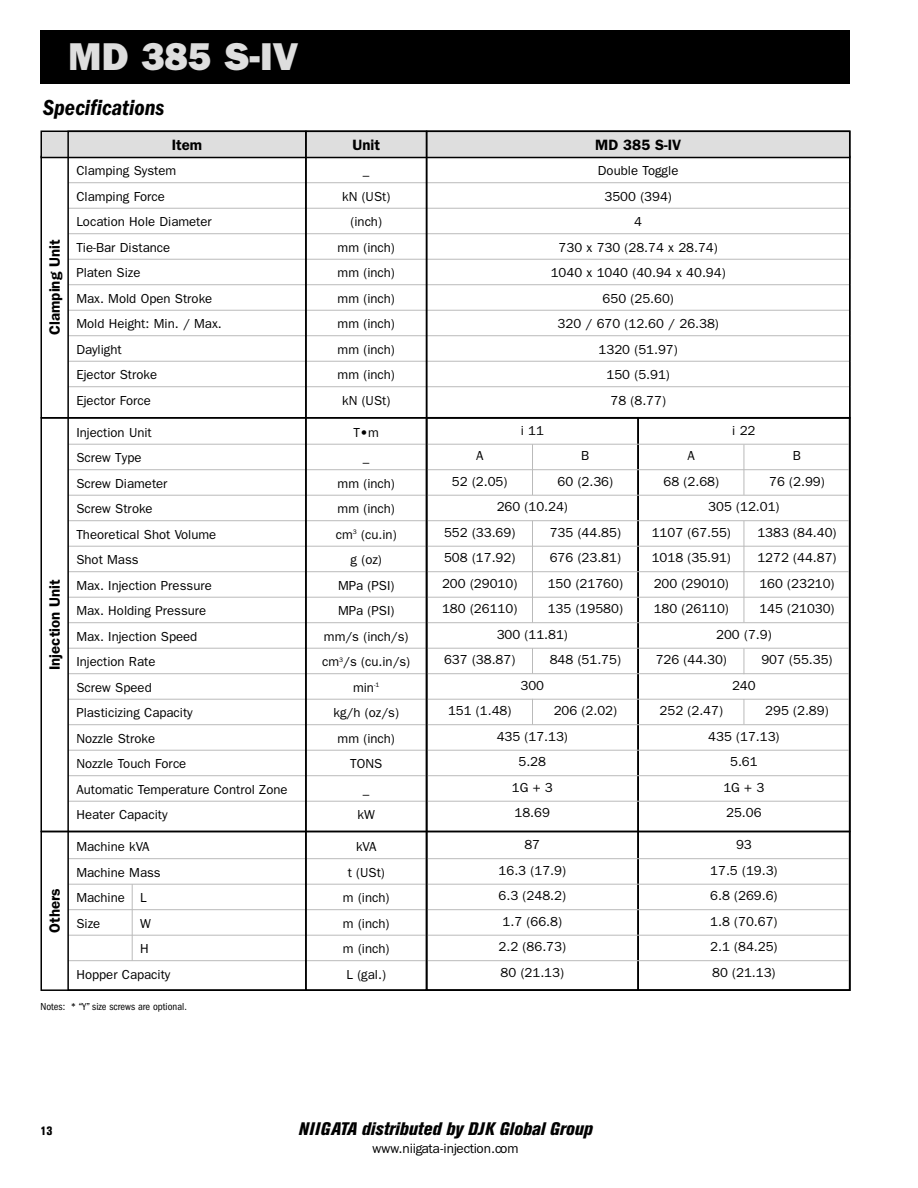
<style>
.page{position:relative;width:918px;height:1188px;background:#fff}
.page>*{position:absolute;margin:0;border:0;box-sizing:border-box;transform-origin:0 0}
.t1{font:800 39px "Franklin Gothic";color:#dedede}
.t2{font:italic 600 condensed 22.5px "Franklin Gothic";color:#000}
.t3{font:italic 800 condensed 18px "Akzidenz Grotesk BE";color:#000}
.t4{font:600 15px "Franklin Gothic";color:#000}
.t5{font:13.5px "Franklin Gothic";letter-spacing:-.01em;color:#000}
.t6{font:13.2px/25.5px "Franklin Gothic";color:#000;text-align:center}
.t7{font:800 condensed 12px "Akzidenz Grotesk BE";color:#000}
.t8{font:condensed 10.5px "Franklin Gothic";color:#000}
</style>
<div class="page">
<hr style="left:532px;top:444px;width:1px;height:51px;background:#bababa">
<hr style="left:532px;top:521px;width:1px;height:102px;background:#bababa">
<svg style="left:532px;top:649px;width:1px;height:24px"></svg>
<svg style="left:532px;top:700px;width:1px;height:24px"></svg>
<svg style="left:744px;top:700px;width:1px;height:24px"></svg>
<svg style="left:744px;top:649px;width:1px;height:24px"></svg>
<hr style="left:744px;top:445px;width:1px;height:50px;background:#bababa">
<hr style="left:744px;top:521px;width:1px;height:101px;background:#bababa">
<hr style="left:69px;top:182px;width:781px;height:1px;background:#bababa">
<hr style="left:69px;top:208px;width:781px;height:1px;background:#bababa">
<hr style="left:69px;top:233px;width:781px;height:1px;background:#bababa">
<hr style="left:69px;top:259px;width:781px;height:1px;background:#bababa">
<hr style="left:69px;top:284px;width:781px;height:1px;background:#bababa">
<hr style="left:69px;top:310px;width:781px;height:1px;background:#bababa">
<hr style="left:69px;top:335px;width:781px;height:1px;background:#bababa">
<hr style="left:69px;top:361px;width:781px;height:1px;background:#bababa">
<hr style="left:69px;top:386px;width:781px;height:1px;background:#bababa">
<hr style="left:69px;top:444px;width:781px;height:1px;background:#bababa">
<hr style="left:69px;top:469px;width:781px;height:1px;background:#bababa">
<hr style="left:69px;top:495px;width:781px;height:1px;background:#bababa">
<hr style="left:69px;top:520px;width:781px;height:1px;background:#bababa">
<hr style="left:69px;top:546px;width:781px;height:1px;background:#bababa">
<hr style="left:69px;top:571px;width:781px;height:1px;background:#bababa">
<hr style="left:69px;top:597px;width:781px;height:1px;background:#bababa">
<hr style="left:69px;top:622px;width:781px;height:1px;background:#bababa">
<hr style="left:69px;top:648px;width:781px;height:1px;background:#bababa">
<hr style="left:69px;top:673px;width:781px;height:1px;background:#bababa">
<hr style="left:69px;top:699px;width:781px;height:1px;background:#bababa">
<hr style="left:69px;top:724px;width:781px;height:1px;background:#bababa">
<hr style="left:69px;top:750px;width:781px;height:1px;background:#bababa">
<hr style="left:69px;top:775px;width:781px;height:1px;background:#bababa">
<hr style="left:69px;top:801px;width:781px;height:1px;background:#bababa">
<hr style="left:69px;top:858px;width:781px;height:1px;background:#bababa">
<hr style="left:69px;top:884px;width:781px;height:1px;background:#bababa">
<hr style="left:69px;top:909px;width:781px;height:1px;background:#bababa">
<hr style="left:69px;top:935px;width:781px;height:1px;background:#bababa">
<hr style="left:69px;top:960px;width:781px;height:1px;background:#bababa">
<div style="left:40px;top:30px;width:810px;height:54px;background:#000"></div>
<div style="left:41px;top:131px;width:809px;height:27px;background:#dedede"></div>
<div style="left:40px;top:131px;width:810px;height:27px;border:2px solid #000"></div>
<div style="left:67px;top:131px;width:240px;height:860px;border:2px solid #000"></div>
<hr style="left:132px;top:884px;width:1px;height:77px;background:#bababa">
<div style="left:426px;top:131px;width:424px;height:860px;border:2px solid #000"></div>
<h1 class="t1" style="left:68px;top:42px;width:232px">MD 385 S-IV</h1>
<h2 class="t2" style="left:43px;top:99px;width:123px">Specifications</h2>
<p class="t4" style="left:172px;top:139px;width:32px">Item</p>
<p class="t6" style="left:76px;top:159px;width:147px;text-align:left">Clamping System<br>Clamping Force<br>Location Hole Diameter<br>Tie-Bar Distance<br>Platen Size<br>Max. Mold Open Stroke<br>Mold Height: Min. / Max.<br>Daylight<br>Ejector Stroke<br>Ejector Force</p>
<p class="t6" style="left:76px;top:421px;width:213px;text-align:left">Injection Unit<br>Screw Type<br>Screw Diameter<br>Screw Stroke<br>Theoretical Shot Volume<br>Shot Mass<br>Max. Injection Pressure<br>Max. Holding Pressure<br>Max. Injection Speed<br>Injection Rate<br>Screw Speed<br>Plasticizing Capacity<br>Nozzle Stroke<br>Nozzle Touch Force<br>Automatic Temperature Control Zone<br>Heater Capacity</p>
<p class="t6" style="left:76px;top:835px;width:86px;text-align:left">Machine kVA<br>Machine Mass<br>Machine L<br>Size</p>
<p class="t4" style="left:49px;top:335px;width:97px;rotate:-90deg">Clamping Unit</p>
<p class="t4" style="left:49px;top:670px;width:93px;rotate:-90deg">Injection Unit</p>
<p class="t4" style="left:49px;top:933px;width:46px;rotate:-90deg">Others</p>
<p class="t6" style="left:140px;top:912px;width:12px">W</p>
<p class="t6" style="left:140px;top:937px;width:10px">H</p>
<p class="t6" style="left:76px;top:963px;width:96px">Hopper Capacity</p>
<p class="t8" style="left:40px;top:1002px;width:148px">Notes: * “Y” size screws are optional.</p>
<p class="t4" style="left:352px;top:139px;width:29px">Unit</p>
<p class="t6" style="left:338px;top:159px;width:59px">_<br>kN (USt) (inch)<br>mm (inch) mm (inch) mm (inch) mm (inch) mm (inch) mm (inch) kN (USt)</p>
<p class="t6" style="left:322px;top:421px;width:90px">T•m<br>_<br>mm (inch)<br>mm (inch)<br>cm<sup>3</sup> (cu.in)<br>g (oz)<br>MPa (PSI)<br>MPa (PSI) mm/s (inch/s) cm<sup>3</sup>/s (cu.in/s) min<sup>-1<br></sup>kg/h (oz/s) mm (inch)<br>TONS<br>_<br>kW</p>
<p class="t6" style="left:343px;top:835px;width:48px">kVA<br>t (USt) m (inch) m (inch) m (inch)<br>L (gal.)</p>
<p class="t6" style="left:521px;top:419px;width:25px">i 11</p>
<p class="t4" style="left:595px;top:139px;width:88px">MD 385 S-IV</p>
<p class="t6" style="left:551px;top:159px;width:176px">Double Toggle<br>3500 (394)<br>4<br>730 x 730 (28.74 x 28.74)<br>1040 x 1040 (40.94 x 40.94)<br>650 (25.60)<br>320 / 670 (12.60 / 26.38)<br>1320 (51.97)<br>150 (5.91)<br>78 (8.77)</p>
<p class="t6" style="left:732px;top:419px;width:25px">i 22</p>
<p class="t6" style="left:476px;top:445px;width:9px">A</p>
<p class="t6" style="left:581px;top:445px;width:10px">B</p>
<p class="t6" style="left:452px;top:470px;width:57px">52 (2.05)</p>
<p class="t6" style="left:558px;top:470px;width:57px">60 (2.36)</p>
<p class="t6" style="left:497px;top:496px;width:73px">260 (10.24)</p>
<p class="t6" style="left:444px;top:521px;width:73px">552 (33.69)</p>
<p class="t6" style="left:550px;top:521px;width:73px">735 (44.85)</p>
<p class="t6" style="left:444px;top:547px;width:73px">508 (17.92)</p>
<p class="t6" style="left:550px;top:547px;width:73px">676 (23.81)</p>
<p class="t6" style="left:442px;top:572px;width:77px">200 (29010)</p>
<p class="t6" style="left:548px;top:572px;width:77px">150 (21760)</p>
<p class="t6" style="left:442px;top:598px;width:77px">180 (26110)</p>
<p class="t6" style="left:548px;top:598px;width:77px">135 (19580)</p>
<p class="t6" style="left:497px;top:623px;width:73px">300 (11.81)</p>
<p class="t6" style="left:444px;top:649px;width:73px">637 (38.87)</p>
<p class="t6" style="left:550px;top:649px;width:73px">848 (51.75)</p>
<p class="t6" style="left:520px;top:674px;width:25px">300</p>
<p class="t6" style="left:448px;top:700px;width:65px">151 (1.48)</p>
<p class="t6" style="left:554px;top:700px;width:65px">206 (2.02)</p>
<p class="t6" style="left:497px;top:725px;width:73px">435 (17.13)</p>
<p class="t6" style="left:519px;top:751px;width:29px">5.28</p>
<p class="t6" style="left:512px;top:776px;width:42px">1G + 3</p>
<p class="t6" style="left:515px;top:802px;width:37px">18.69</p>
<p class="t6" style="left:499px;top:834px;width:69px">87<br>16.3 (17.9)<br>6.3 (248.2)<br>1.7 (66.8)<br>2.2 (86.73)<br>80 (21.13)</p>
<p class="t6" style="left:688px;top:445px;width:9px">A</p>
<p class="t6" style="left:793px;top:445px;width:10px">B</p>
<p class="t6" style="left:664px;top:470px;width:57px">68 (2.68)</p>
<p class="t6" style="left:769px;top:470px;width:57px">76 (2.99)</p>
<p class="t6" style="left:708px;top:496px;width:73px">305 (12.01)</p>
<p class="t6" style="left:652px;top:521px;width:81px">1107 (67.55)</p>
<p class="t6" style="left:757px;top:521px;width:81px">1383 (84.40)</p>
<p class="t6" style="left:652px;top:547px;width:81px">1018 (35.91)</p>
<p class="t6" style="left:757px;top:547px;width:81px">1272 (44.87)</p>
<p class="t6" style="left:654px;top:572px;width:77px">200 (29010)</p>
<p class="t6" style="left:759px;top:572px;width:77px">160 (23210)</p>
<p class="t6" style="left:654px;top:598px;width:77px">180 (26110)</p>
<p class="t6" style="left:759px;top:598px;width:77px">145 (21030)</p>
<p class="t6" style="left:716px;top:623px;width:57px">200 (7.9)</p>
<p class="t6" style="left:656px;top:649px;width:73px">726 (44.30)</p>
<p class="t6" style="left:761px;top:649px;width:73px">907 (55.35)</p>
<p class="t6" style="left:732px;top:674px;width:25px">240</p>
<p class="t6" style="left:660px;top:700px;width:65px">252 (2.47)</p>
<p class="t6" style="left:765px;top:700px;width:65px">295 (2.89)</p>
<p class="t6" style="left:708px;top:725px;width:73px">435 (17.13)</p>
<p class="t6" style="left:730px;top:751px;width:29px">5.61</p>
<p class="t6" style="left:723px;top:776px;width:42px">1G + 3</p>
<p class="t6" style="left:726px;top:802px;width:37px">25.06</p>
<p class="t6" style="left:710px;top:834px;width:69px">93<br>17.5 (19.3)<br>6.8 (269.6)<br>1.8 (70.67)<br>2.1 (84.25)<br>80 (21.13)</p>
<p class="t7" style="left:40px;top:1127px;width:13px">13</p>
<h3 class="t3" style="left:298px;top:1122px;width:296px">NIIGATA distributed by DJK Global Group</h3>
<p class="t5" style="left:373px;top:1143px;width:147px">www.niigata-injection.com</p>
</div>
